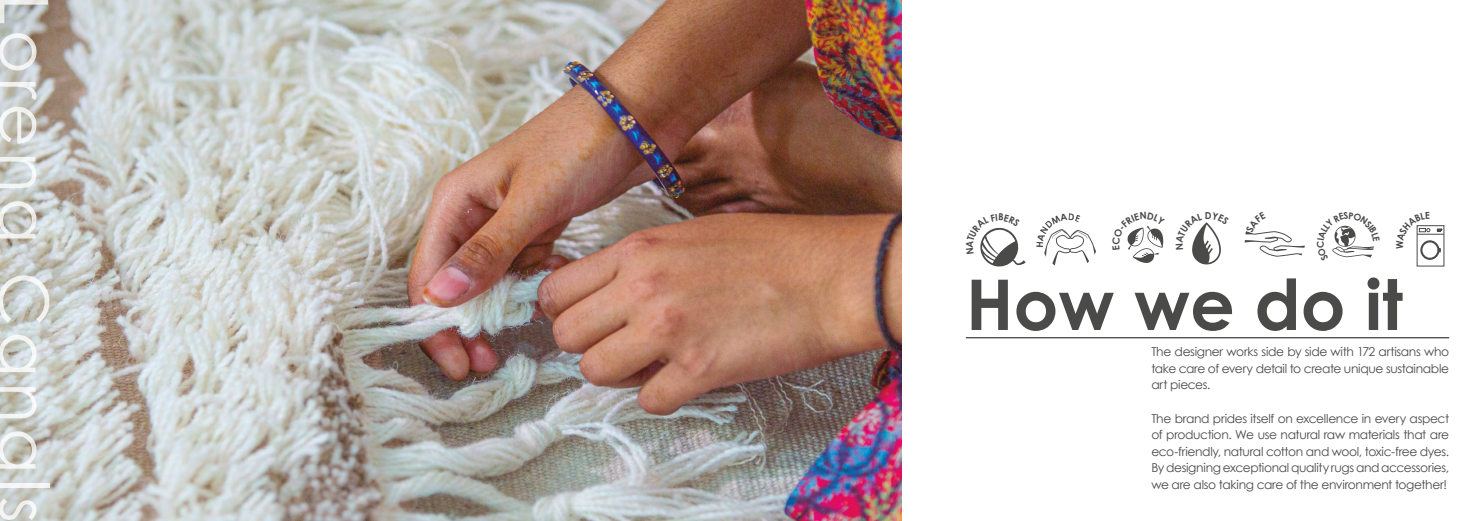
<style>
.page{position:relative;width:1474px;height:521px;background:#fff}
.page>*{position:absolute;margin:0;border:0;box-sizing:border-box;transform-origin:0 0}
.t1{font:700 70px "Century Gothic";color:#4a4a49}
.t2{font:67.38px "Century Gothic";letter-spacing:.07em;color:#e3e3e3}
.t3{font:12.25px/16.6px "Century Gothic";letter-spacing:-.03em;color:#4a4a49;text-align:justify}
.t4{font:700 9.62px "Century Gothic";color:#4a4a49}
</style>
<div class="page">
<img style="left:0;top:0;width:901px;height:521px">
<hr style="left:965px;top:337px;width:484px;height:1px;background:#4a4a49">
<svg style="left:980px;top:227px;width:45px;height:40px"></svg>
<svg style="left:1044px;top:229px;width:52px;height:36px"></svg>
<svg style="left:1127px;top:226px;width:37px;height:37px"></svg>
<svg style="left:1192px;top:222px;width:29px;height:42px"></svg>
<svg style="left:1244px;top:231px;width:60px;height:26px"></svg>
<svg style="left:1332px;top:225px;width:43px;height:33px"></svg>
<svg style="left:1416px;top:225px;width:27px;height:35px"></svg>
<h2 class="t2" style="left:65px;top:-6px;width:530px;rotate:90deg">Lorena Canals</h2>
<p class="t4" style="left:1204px;top:209px;width:8px">D</p>
<h1 class="t1" style="left:965px;top:260px;width:438px">How we do it</h1>
<p class="t3" style="left:1151px;top:343px;width:299px">The designer works side by side with 172 artisans who take care of every detail to create unique sustainable art pieces.</p>
<p class="t3" style="left:1151px;top:410px;width:299px">The brand prides itself on excellence in every aspect of production. We use natural raw materials that are eco-friendly, natural cotton and wool, toxic-free dyes.<br>By designing exceptional quality rugs and accessories, we are also taking care of the environment together!</p>
</div>
